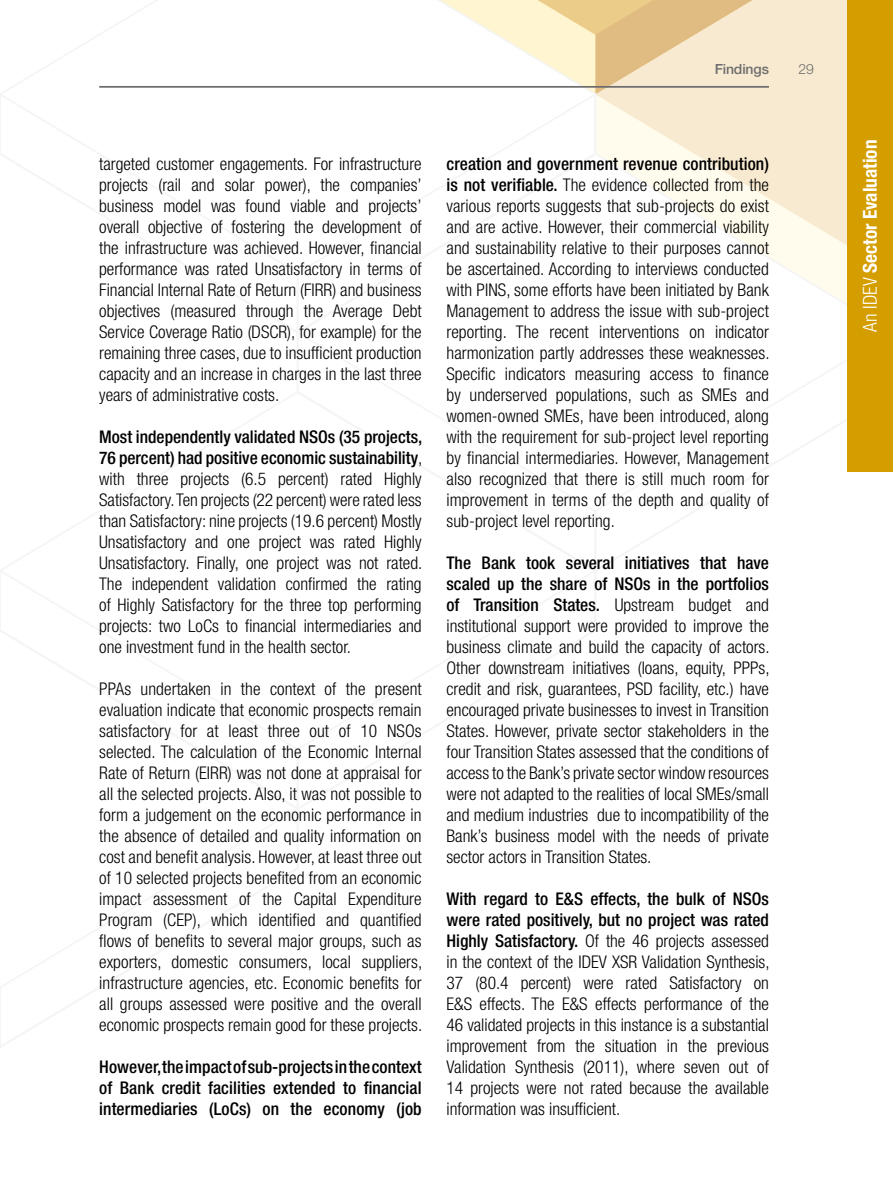
<style>
.page{position:relative;width:893px;height:1191px;background:#fff}
.page>*{position:absolute;margin:0;border:0;box-sizing:border-box;transform-origin:0 0}
.t1{font:700 condensed 19.25px "Helvetica Neue LT Std";color:#fff}
.Plain_text{font:300 condensed 17.5px/21px "Helvetica Neue LT Std";color:#000;text-align:justify}
.Plain_text-2{font:500 condensed 17.5px/21px "Helvetica Neue LT Std";letter-spacing:.005em;color:#000;text-align:justify}
.t2{font:500 14px "Helvetica Neue LT Std";letter-spacing:-.01em;color:#6e6e6e}
.t3{font:300 14px "Helvetica Neue LT Std";color:#6e6e6e}
.s1{font-weight:500}
.s2{font-weight:300}
</style>
<div class="page">
<div style="left:773px;top:0;width:74px;height:94px;background:#f8ead0"></div>
<svg style="left:598px;top:94px;width:249px;height:58px;fill:#f8ead0"></svg>
<svg style="left:597px;top:0;width:176px;height:94px"></svg>
<svg style="left:598px;top:152px;width:249px;height:152px"></svg>
<svg style="left:438px;top:0;width:159px;height:91px"></svg>
<hr style="left:99px;top:86px;width:670px;height:2px;background:#6e6e6e">
<div style="left:847px;top:0;width:46px;height:471px;background:#d49e00"></div>
<p class="t2" style="left:715px;top:61px;width:56px">Findings</p>
<p class="t3" style="left:798px;top:61px;width:17px">29</p>
<p class="Plain_text" style="left:99px;top:153px;width:324px">targeted customer engagements. For infrastructure projects (rail and solar power), the companies’ business model was found viable and projects’ overall objective of fostering the development of the infrastructure was achieved. However, financial performance was rated Unsatisfactory in terms of Financial Internal Rate of Return (FIRR) and business objectives (measured through the Average Debt Service Coverage Ratio (DSCR), for example) for the remaining three cases, due to insufficient production capacity and an increase in charges in the last three years of administrative costs.</p>
<p class="Plain_text" style="left:99px;top:426px;width:325px"><span class="s1">Most independently validated NSOs (35 projects, 76 percent) had positive economic sustainability</span>, with three projects (6.5 percent) rated Highly Satisfactory. Ten projects (22 percent) were rated less than Satisfactory: nine projects (19.6 percent) Mostly Unsatisfactory and one project was rated Highly Unsatisfactory. Finally, one project was not rated.<br>The independent validation confirmed the rating of Highly Satisfactory for the three top performing projects: two LoCs to financial intermediaries and one investment fund in the health sector.</p>
<p class="Plain_text" style="left:99px;top:678px;width:325px">PPAs undertaken in the context of the present evaluation indicate that economic prospects remain satisfactory for at least three out of 10 NSOs selected. The calculation of the Economic Internal Rate of Return (EIRR) was not done at appraisal for all the selected projects. Also, it was not possible to form a judgement on the economic performance in the absence of detailed and quality information on cost and benefit analysis. However, at least three out of 10 selected projects benefited from an economic impact assessment of the Capital Expenditure Program (CEP), which identified and quantified flows of benefits to several major groups, such as exporters, domestic consumers, local suppliers, infrastructure agencies, etc. Economic benefits for all groups assessed were positive and the overall economic prospects remain good for these projects.</p>
<p class="Plain_text-2" style="left:99px;top:1056px;width:324px">However, the impact of sub-projects in the context of Bank credit facilities extended to financial intermediaries (LoCs) on the economy (job</p>
<p class="Plain_text" style="left:446px;top:153px;width:325px"><span class="s1">creation and government revenue contribution) is not verifiable.</span> The evidence collected from the various reports suggests that sub-projects do exist and are active. However, their commercial viability and sustainability relative to their purposes cannot be ascertained. According to interviews conducted with PINS, some efforts have been initiated by Bank Management to address the issue with sub-project reporting. The recent interventions on indicator harmonization partly addresses these weaknesses.<br>Specific indicators measuring access to finance by underserved populations, such as SMEs and women-owned SMEs, have been introduced, along with the requirement for sub-project level reporting by financial intermediaries. However, Management also recognized that there is still much room for improvement in terms of the depth and quality of sub-project level reporting.</p>
<p class="Plain_text" style="left:446px;top:552px;width:325px"><span class="s1">The Bank took several initiatives that have scaled up the share of NSOs in the portfolios of Transition States.</span> Upstream budget and institutional support were provided to improve the business climate and build the capacity of actors.<br>Other downstream initiatives (loans, equity, PPPs, credit and risk, guarantees, PSD facility, etc.) have encouraged private businesses to invest in Transition States. However, private sector stakeholders in the four Transition States assessed that the conditions of access to the Bank’s private sector window resources were not adapted to the realities of local SMEs/small and medium industries due to incompatibility of the Bank’s business model with the needs of private sector actors in Transition States.</p>
<p class="Plain_text" style="left:446px;top:888px;width:325px"><span class="s1">With regard to E&amp;S effects, the bulk of NSOs were rated positively, but no project was rated Highly Satisfactory.</span> Of the 46 projects assessed in the context of the IDEV XSR Validation Synthesis, 37 (80.4 percent) were rated Satisfactory on E&amp;S effects. The E&amp;S effects performance of the 46 validated projects in this instance is a substantial improvement from the situation in the previous Validation Synthesis (2011), where seven out of 14 projects were not rated because the available information was insufficient.</p>
<p class="t1" style="left:858px;top:332px;width:193px;rotate:-90deg"><span class="s2">An IDEV</span> Sector Evaluation</p>
</div>
